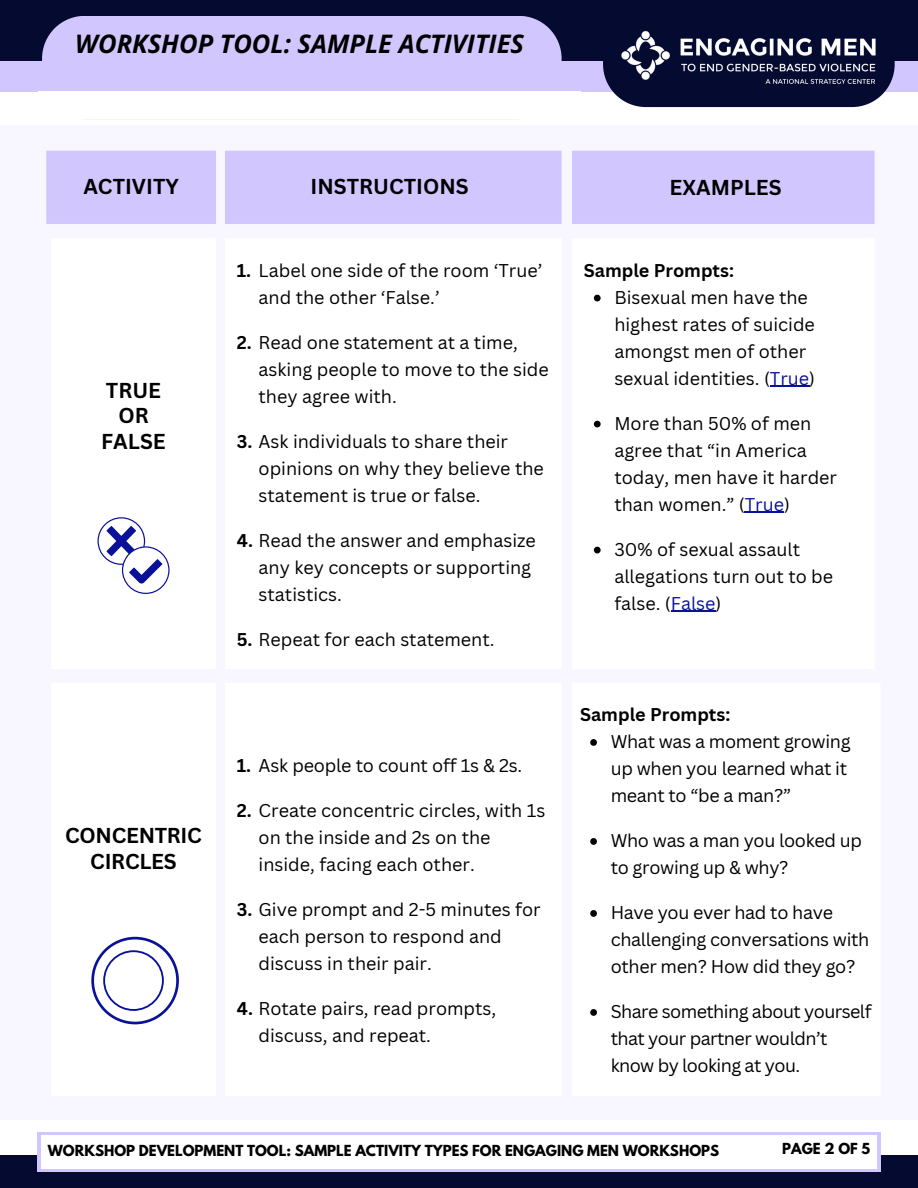
<style>
.page{position:relative;width:918px;height:1188px;background:#fff}
.page>*{position:absolute;margin:0;border:0;box-sizing:border-box;transform-origin:0 0}
.t1{font:italic 700 25.5px "Open Sans";color:#000}
.t2{font:700 21px/25.8px "Canva Sans";color:#000;text-align:center}
.t3{font:18px/27px "Canva Sans";color:#000}
.t4{font:18px/27px "Canva Sans";letter-spacing:-.02em;color:#000}
.t5{font:18px/27px "Canva Sans";letter-spacing:-.03em;color:#000}
.t6{font:700 18px "Canva Sans";color:#000}
.t7{font:700 13.5px "League Spartan";color:#000}
.s1{font-weight:700}
.s2{color:#0a1199}
</style>
<div class="page">
<div style="left:0;top:0;width:918px;height:61px;background:#050a30"></div>
<div style="left:0;top:61px;width:918px;height:31px;background:#d1c6fe"></div>
<div style="left:42px;top:16px;width:520px;height:76px;background:#d1c6fe"></div>
<div style="left:0;top:1156px;width:918px;height:32px;background:#050a30"></div>
<div style="left:37px;top:1132px;width:844px;height:40px;background:#d1c6fe"></div>
<div style="left:41px;top:1135px;width:836px;height:34px;background:#fff"></div>
<div style="left:225px;top:151px;width:337px;height:73px;background:#d1c6fe"></div>
<div style="left:572px;top:151px;width:303px;height:73px;background:#d1c6fe"></div>
<div style="left:46px;top:151px;width:170px;height:73px;background:#d1c6fe"></div>
<svg style="left:98px;top:517px;width:72px;height:77px"></svg>
<svg style="left:603px;top:61px;width:291px;height:46px;background:#1e2346"></svg>
<img style="left:621px;top:31px;width:256px;height:55px">
<svg style="left:594px;top:295px;width:7px;height:6px"></svg>
<hr style="left:770px;top:386px;width:39px;height:1px;background:#0a1199">
<svg style="left:594px;top:421px;width:7px;height:6px"></svg>
<hr style="left:745px;top:512px;width:39px;height:1px;background:#0a1199">
<svg style="left:594px;top:547px;width:7px;height:6px"></svg>
<hr style="left:671px;top:611px;width:45px;height:1px;background:#0a1199">
<svg style="left:590px;top:739px;width:7px;height:7px"></svg>
<svg style="left:590px;top:838px;width:7px;height:7px"></svg>
<svg style="left:590px;top:910px;width:7px;height:7px"></svg>
<svg style="left:590px;top:1009px;width:7px;height:7px"></svg>
<svg style="left:91px;top:937px;width:88px;height:87px"></svg>
<h2 class="t1" style="left:75px;top:26px;width:450px">WORKSHOP TOOL: SAMPLE ACTIVITIES</h2>
<h3 class="t2" style="left:83px;top:173px;width:97px">ACTIVITY</h3>
<h3 class="t2" style="left:311px;top:173px;width:160px">INSTRUCTIONS</h3>
<p class="t2" style="left:670px;top:173px;width:113px">EXAMPLES</p>
<h3 class="t2" style="left:101px;top:377px;width:66px">TRUE<br>OR<br>FALSE</h3>
<h3 class="t2" style="left:65px;top:822px;width:138px">CONCENTRIC<br>CIRCLES</h3>
<h1 class="t3" style="left:259px;top:256px;width:285px;text-indent:-22px"><span class="s1">1.</span> Label one side of the room ‘True’ and the other ‘False.’</h1>
<p class="t3" style="left:259px;top:328px;width:292px;text-indent:-22px"><span class="s1">2.</span> Read one statement at a time, asking people to move to the side they agree with.</p>
<h2 class="t3" style="left:259px;top:427px;width:287px;text-indent:-22px"><span class="s1">3.</span> Ask individuals to share their opinions on why they believe the statement is true or false.</h2>
<h2 class="t3" style="left:259px;top:526px;width:279px;text-indent:-22px"><span class="s1">4.</span> Read the answer and emphasize any key concepts or supporting statistics.</h2>
<h2 class="t3" style="left:237px;top:625px;width:259px"><span class="s1">5.</span> Repeat for each statement.</h2>
<p class="t3" style="left:237px;top:752px;width:287px"><span class="s1">1.</span> Ask people to count off 1s &amp; 2s.</p>
<h4 class="t3" style="left:259px;top:797px;width:288px;text-indent:-22px"><span class="s1">2.</span> Create concentric circles, with 1s on the inside and 2s on the inside, facing each other.</h4>
<h4 class="t3" style="left:259px;top:896px;width:284px;text-indent:-22px"><span class="s1">3.</span> Give prompt and 2-5 minutes for each person to respond and discuss in their pair.</h4>
<h4 class="t3" style="left:259px;top:995px;width:239px;text-indent:-22px"><span class="s1">4.</span> Rotate pairs, read prompts, discuss, and repeat.</h4>
<h3 class="t6" style="left:584px;top:257px;width:152px">Sample Prompts:</h3>
<p class="t3" style="left:614px;top:283px;width:202px">Bisexual men have the highest rates of suicide amongst men of other sexual identities. (<span class="s2">True</span>)</p>
<h4 class="t3" style="left:614px;top:409px;width:224px">More than 50% of men agree that “in America today, men have it harder than women.” (<span class="s2">True</span>)</h4>
<h4 class="t3" style="left:614px;top:535px;width:220px">30% of sexual assault allegations turn out to be false. (<span class="s2">False</span>)</h4>
<p class="t6" style="left:580px;top:702px;width:152px">Sample Prompts:</p>
<h3 class="t4" style="left:611px;top:728px;width:242px">What was a moment growing up when you learned what it meant to “be a man?”</h3>
<p class="t4" style="left:611px;top:827px;width:253px">Who was a man you looked up to growing up &amp; why?</p>
<p class="t4" style="left:611px;top:899px;width:260px">Have you ever had to have challenging conversations with other men? How did they go?</p>
<p class="t5" style="left:611px;top:998px;width:262px">Share something about yourself that your partner wouldn’t know by looking at you.</p>
<p class="t7" style="left:48px;top:1144px;width:673px">WORKSHOP DEVELOPMENT TOOL: SAMPLE ACTIVITY TYPES FOR ENGAGING MEN WORKSHOPS</p>
<h2 class="t7" style="left:782px;top:1142px;width:89px">PAGE 2 OF 5</h2>
</div>
